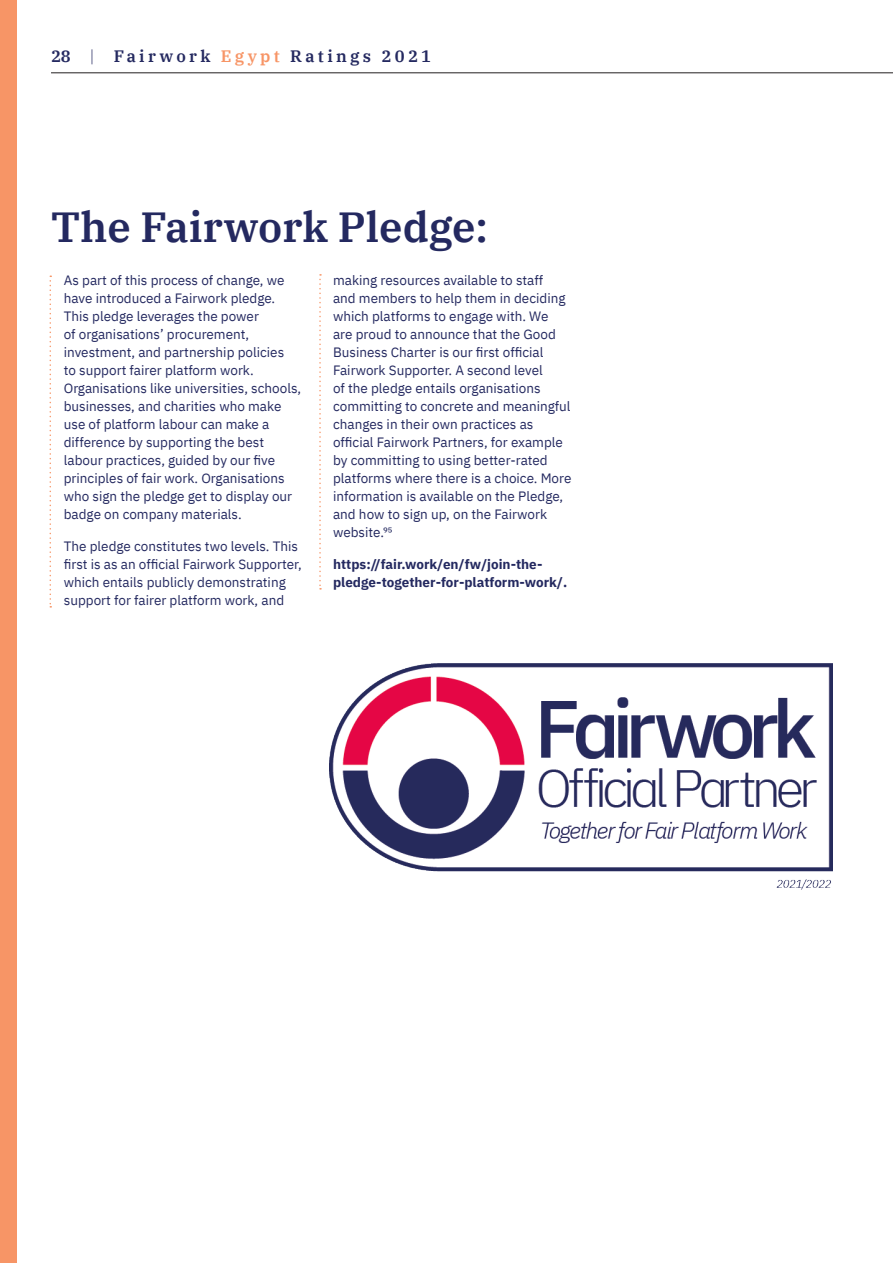
<style>
.page{position:relative;width:893px;height:1263px;background:#fff}
.page>*{position:absolute;margin:0;border:0;box-sizing:border-box;transform-origin:0 0}
.Heading_1__48pt{font:600 42px "IBM Plex Serif";color:#242960}
.t1{font:600 16.5px "IBM Plex Serif";letter-spacing:.2em;color:#242960}
.Body_Text{font:13.5px/18px "IBM Plex Sans";color:#242960}
.Body_Text-2{font:700 13.5px/18px "IBM Plex Sans";color:#242960}
.s1{font-weight:300}
.s2{color:#f79566}
</style>
<div class="page">
<img style="left:330px;top:663px;width:502px;height:227px">
<svg style="left:319px;top:274px;width:2px;height:316px"></svg>
<svg style="left:50px;top:276px;width:1px;height:331px"></svg>
<hr style="left:51px;top:72px;width:842px;height:1px;background:#231f20">
<div style="left:0;top:0;width:17px;height:1263px;background:#f79566"></div>
<p class="t1" style="left:51px;top:43px;width:382px">28 <span class="s1">|</span> Fairwork <span class="s2">Egypt</span> Ratings 2021</p>
<p class="Heading_1__48pt" style="left:51px;top:194px;width:439px">The Fairwork Pledge:</p>
<p class="Body_Text" style="left:64px;top:270px;width:239px">As part of this process of change, we have introduced a Fairwork pledge.<br>This pledge leverages the power<br>of organisations’ procurement, investment, and partnership policies<br>to support fairer platform work.<br>Organisations like universities, schools, businesses, and charities who make use of platform labour can make a difference by supporting the best labour practices, guided by our five principles of fair work. Organisations who sign the pledge get to display our badge on company materials.</p>
<p class="Body_Text" style="left:64px;top:536px;width:240px">The pledge constitutes two levels. This first is as an official Fairwork Supporter, which entails publicly demonstrating support for fairer platform work, and</p>
<p class="Body_Text" style="left:333px;top:270px;width:240px">making resources available to staff<br>and members to help them in deciding which platforms to engage with. We<br>are proud to announce that the Good Business Charter is our first official Fairwork Supporter. A second level<br>of the pledge entails organisations committing to concrete and meaningful changes in their own practices as official Fairwork Partners, for example by committing to using better-rated platforms where there is a choice. More information is available on the Pledge, and how to sign up, on the Fairwork website.95</p>
<p class="Body_Text-2" style="left:333px;top:554px;width:236px">https://fair.work/en/fw/join-the&shy;pledge-together-for-platform-work/.</p>
</div>
